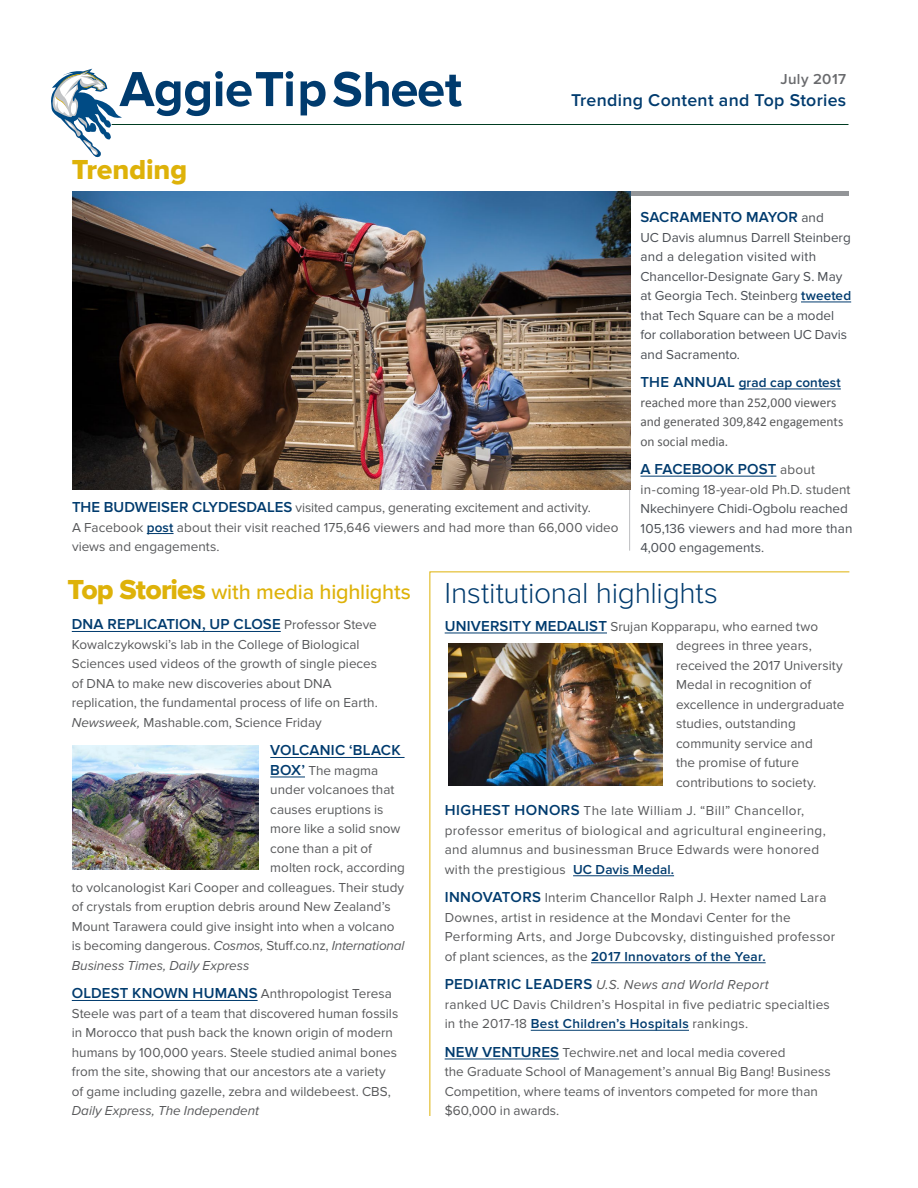
<style>
.page{position:relative;width:918px;height:1188px;background:#fff}
.page>*{position:absolute;margin:0;border:0;box-sizing:border-box;transform-origin:0 0}
.t1{font:700 51px "Proxima Nova";letter-spacing:-.01em;color:#003b6e}
.t2{font:300 30px "Proxima Nova";letter-spacing:-.01em;color:#003b6e}
.t3{font:28.5px "Proxima Nova Extrabld";letter-spacing:-.005em;color:#deb209}
.t4{font:600 17.7px "Proxima Nova";letter-spacing:.02em;color:#003b6e}
.t5{font:600 15px "Proxima Nova";letter-spacing:.01em;color:#003b6e}
.t6{font:600 15px "Proxima Nova";letter-spacing:.025em;color:#696a6d}
.t7{font:13.5px/19.5px "Proxima Nova";letter-spacing:.005em;color:#58595b}
.t8{font:13.5px/19.5px "Proxima Nova";color:#4a4e54}
.t9{font:13.5px/19.5px "Proxima Nova";letter-spacing:.025em;color:#58595b}
.t10{font:13.5px/19.5px "Calibri";letter-spacing:-.005em;color:#58595b}
.t11{font:italic 13.5px "Proxima Nova";color:#58595b}
.t12{font:600 13.5px "Proxima Nova";letter-spacing:.01em;color:#003b6e}
.s1{font-weight:400;font-size:13.5px;color:#4a4e54}
.s2{font-weight:600;color:#003b6e}
.s3{font-size:15px}
.s4{font-weight:400;font-size:13.5px;color:#58595b}
.s5{font-family:"Proxima Nova Extrabld";font-weight:400;font-size:28.5px;color:#deb209}
.s6{font-weight:500;font-size:21.6px;color:#deb209}
.s7{font-weight:600;font-size:15px;color:#003b6e}
.s8{font-style:italic}
</style>
<div class="page">
<hr style="left:112px;top:124px;width:737px;height:1px;background:#003c21">
<svg style="left:51px;top:69px;width:71px;height:89px"></svg>
<hr style="left:72px;top:631px;width:209px;height:1px;background:#003b6e">
<hr style="left:270px;top:757px;width:135px;height:1px;background:#003b6e">
<hr style="left:270px;top:777px;width:35px;height:1px;background:#003b6e">
<hr style="left:72px;top:1000px;width:186px;height:1px;background:#003b6e">
<hr style="left:801px;top:302px;width:50px;height:1px;background:#003b6e">
<hr style="left:739px;top:389px;width:102px;height:1px;background:#003b6e">
<hr style="left:640px;top:476px;width:136px;height:1px;background:#003b6e">
<hr style="left:629px;top:192px;width:1px;height:359px;background:#bcbec0">
<svg style="left:147px;top:533px;width:27px;height:1px"></svg>
<img style="left:72px;top:745px;width:186px;height:124px">
<hr style="left:72px;top:192px;width:777px;height:4px;background:#939598">
<img style="left:72px;top:192px;width:558px;height:297px">
<svg style="left:429px;top:571px;width:421px;height:545px"></svg>
<h1 class="t1" style="left:120px;top:60px;width:344px">Aggie Tip Sheet</h1>
<h3 class="t3" style="left:72px;top:153px;width:117px">Trending</h3>
<p class="t6" style="left:780px;top:71px;width:67px">July 2017</p>
<h3 class="t4" style="left:571px;top:90px;width:277px">Trending Content and Top Stories</h3>
<p class="t5" style="left:640px;top:209px;width:185px">SACRAMENTO MAYOR <span class="s1">and</span></p>
<p class="t8" style="left:641px;top:228px;width:212px">UC Davis alumnus Darrell Steinberg and a delegation visited with<br>Chancellor-Designate Gary S. May at Georgia Tech. Steinberg <span class="s2">tweeted </span>that Tech Square can be a model for collaboration between UC Davis and Sacramento.</p>
<p class="t12" style="left:640px;top:375px;width:202px"><span class="s3">THE ANNUAL</span> grad cap contest</p>
<p class="t10" style="left:640px;top:392px;width:204px">reached more than 252,000 viewers and generated 309,842 engagements on social media.</p>
<p class="t5" style="left:640px;top:461px;width:176px">A FACEBOOK POST <span class="s4">about</span></p>
<p class="t7" style="left:640px;top:480px;width:212px">in-coming 18-year-old Ph.D. student</p>
<p class="t8" style="left:640px;top:499px;width:214px">Nkechinyere Chidi-Ogbolu reached<br>105,136 viewers and had more than<br>4,000 engagements.</p>
<h2 class="t2" style="left:68px;top:576px;width:652px"><span class="s5">Top Stories</span> <span class="s6">with media highlights</span> Institutional highlights</h2>
<p class="t7" style="left:676px;top:617px;width:170px;text-indent:-231px"><span class="s7">UNIVERSITY MEDALIST</span> Srujan Kopparapu, who earned two degrees in three years, received the 2017 University<br>Medal in recognition of excellence in undergraduate studies, outstanding community service and<br>the promise of future contributions to society.</p>
<p class="t9" style="left:445px;top:802px;width:383px"><span class="s7">HIGHEST HONORS</span> The late William J. “Bill” Chancellor, professor emeritus of biological and agricultural engineering, and alumnus and businessman Bruce Edwards were honored with the prestigious <span class="s2">UC Davis Medal.</span></p>
<p class="t7" style="left:445px;top:889px;width:392px"><span class="s7">INNOVATORS</span> Interim Chancellor Ralph J. Hexter named Lara Downes, artist in residence at the Mondavi Center for the Performing Arts, and Jorge Dubcovsky, distinguished professor of plant sciences, as the <span class="s2">2017 Innovators of the Year.</span></p>
<p class="t7" style="left:445px;top:976px;width:387px"><span class="s7">PEDIATRIC LEADERS</span> <span class="s8">U.S. News and World Report<br></span>ranked UC Davis Children’s Hospital in five pediatric specialties in the 2017-18 <span class="s2">Best Children’s Hospitals</span> rankings.</p>
<p class="t7" style="left:445px;top:1043px;width:388px"><span class="s7">NEW VENTURES</span> Techwire.net and local media covered<br>the Graduate School of Management’s annual Big Bang! Business Competition, where teams of inventors competed for more than $60,000 in awards.</p>
<p class="t7" style="left:72px;top:498px;width:548px"><span class="s7">THE BUDWEISER CLYDESDALES</span> visited campus, generating excitement and activity.<br>A Facebook <span class="s2">post</span> about their visit reached 175,646 viewers and had more than 66,000 video views and engagements.</p>
<p class="t5" style="left:72px;top:616px;width:306px">DNA REPLICATION, UP CLOSE <span class="s4">Professor Steve</span></p>
<p class="t7" style="left:72px;top:635px;width:308px">Kowalczykowski’s lab in the College of Biological Sciences used videos of the growth of single pieces of DNA to make new discoveries about DNA replication, the fundamental process of life on Earth.<br><span class="s8">Newsweek,</span> Mashable.com, Science Friday</p>
<p class="t5" style="left:270px;top:742px;width:132px">VOLCANIC ‘BLACK</p>
<p class="t7" style="left:270px;top:761px;width:109px"><span class="s7">BOX’</span> The magma</p>
<p class="t7" style="left:270px;top:781px;width:126px">under volcanoes that</p>
<p class="t7" style="left:270px;top:800px;width:115px">causes eruptions is</p>
<p class="t7" style="left:270px;top:820px;width:132px">more like a solid snow</p>
<p class="t7" style="left:270px;top:839px;width:103px">cone than a pit of</p>
<p class="t7" style="left:270px;top:859px;width:136px">molten rock, according</p>
<p class="t7" style="left:72px;top:878px;width:334px">to volcanologist Kari Cooper and colleagues. Their study</p>
<p class="t7" style="left:72px;top:898px;width:320px">of crystals from eruption debris around New Zealand’s</p>
<p class="t7" style="left:72px;top:917px;width:324px">Mount Tarawera could give insight into when a volcano</p>
<p class="t7" style="left:72px;top:937px;width:334px">is becoming dangerous. <span class="s8">Cosmos,</span> Stuff.co.nz, <span class="s8">International</span></p>
<p class="t11" style="left:72px;top:958px;width:179px">Business Times, Daily Express</p>
<p class="t7" style="left:72px;top:985px;width:328px"><span class="s7">OLDEST KNOWN HUMANS</span> Anthropologist Teresa Steele was part of a team that discovered human fossils in Morocco that push back the known origin of modern humans by 100,000 years. Steele studied animal bones from the site, showing that our ancestors ate a variety of game including gazelle, zebra and wildebeest. CBS,</p>
<p class="t11" style="left:72px;top:1103px;width:189px">Daily Express, The Independent</p>
</div>
